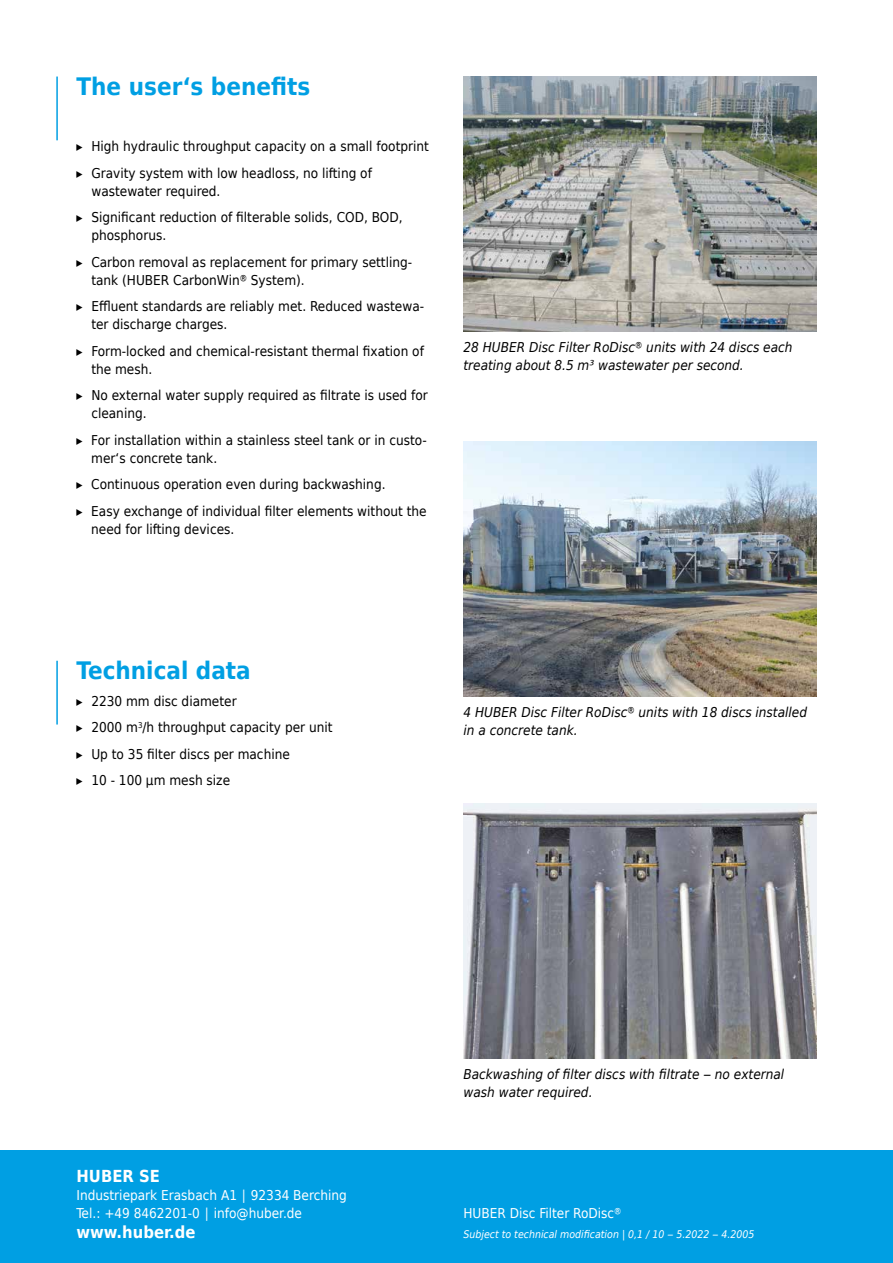
<style>
.page{position:relative;width:893px;height:1263px;background:#fff}
.page>*{position:absolute;margin:0;border:0;box-sizing:border-box;transform-origin:0 0}
.t1{font:700 24px "Huber Tec";color:#009fe3}
.t2{font:700 16.5px "Huber Tec";color:#fff}
.t3{font:13.5px/26.5px "Huber Tec";color:#000}
.t4{font:italic 13.5px/18px "Huber Tec";color:#000}
.t5{font:13.5px/18px "Huber Tec";color:#fff}
.t6{font:italic 10.5px "Huber Tec";color:#fff}
</style>
<div class="page">
<div style="left:0;top:1151px;width:893px;height:112px;background:#009fe3"></div>
<hr style="left:56px;top:77px;width:2px;height:63px;background:#009fe3">
<hr style="left:56px;top:661px;width:2px;height:63px;background:#009fe3">
<img style="left:463px;top:77px;width:353px;height:255px">
<img style="left:463px;top:441px;width:353px;height:255px">
<img style="left:463px;top:803px;width:353px;height:255px">
<h1 class="t1" style="left:77px;top:67px;width:235px">The user‘s benefits</h1>
<p class="t3" style="left:77px;top:133px;width:354px">▸ High hydraulic throughput capacity on a small footprint ▸ Gravity system with low headloss, no lifting of</p>
<p class="t3" style="left:77px;top:177px;width:328px;text-indent:15px">wastewater required.<br>▸ Significant reduction of filterable solids, COD, BOD,</p>
<p class="t3" style="left:76px;top:222px;width:337px;text-indent:15px">phosphorus.<br>▸ Carbon removal as replacement for primary settling-</p>
<p class="t3" style="left:76px;top:266px;width:349px;text-indent:15px">tank (HUBER CarbonWin® System).<br>▸ Effluent standards are reliably met. Reduced wastewa-</p>
<p class="t3" style="left:76px;top:311px;width:349px;text-indent:15px">ter discharge charges.<br>▸ Form-locked and chemical-resistant thermal fixation of</p>
<p class="t3" style="left:76px;top:355px;width:353px;text-indent:15px">the mesh.<br>▸ No external water supply required as filtrate is used for</p>
<p class="t3" style="left:76px;top:400px;width:352px;text-indent:15px">cleaning.<br>▸ For installation within a stainless steel tank or in custo-</p>
<p class="t3" style="left:76px;top:444px;width:352px;text-indent:15px">mer‘s concrete tank.<br>▸ Continuous operation even during backwashing.<br>▸ Easy exchange of individual filter elements without the</p>
<p class="t3" style="left:91px;top:515px;width:145px">need for lifting devices.</p>
<p class="t4" style="left:463px;top:338px;width:331px">28 HUBER Disc Filter RoDisc® units with 24 discs each treating about 8.5 m³ wastewater per second.</p>
<h1 class="t1" style="left:77px;top:651px;width:176px">Technical data</h1>
<p class="t3" style="left:77px;top:687px;width:258px">▸ 2230 mm disc diameter<br>▸ 2000 m<sup>3</sup>/h throughput capacity per unit ▸ Up to 35 filter discs per machine<br>▸ 10 - 100 µm mesh size</p>
<p class="t4" style="left:463px;top:703px;width:345px">4 HUBER Disc Filter RoDisc® units with 18 discs installed in a concrete tank.</p>
<p class="t2" style="left:77px;top:1162px;width:85px">HUBER SE</p>
<p class="t5" style="left:77px;top:1185px;width:272px">Industriepark Erasbach A1 ∣ 92334 Berching<br>Tel.: +49 8462201-0 ∣ info@huber.de</p>
<p class="t2" style="left:77px;top:1218px;width:120px">www.huber.de</p>
<p class="t4" style="left:463px;top:1065px;width:322px">Backwashing of filter discs with filtrate – no external wash water required.</p>
<p class="t5" style="left:463px;top:1203px;width:160px">HUBER Disc Filter RoDisc®</p>
<p class="t6" style="left:463px;top:1226px;width:292px">Subject to technical modification | 0,1 / 10 – 5.2022 – 4.2005</p>
</div>
